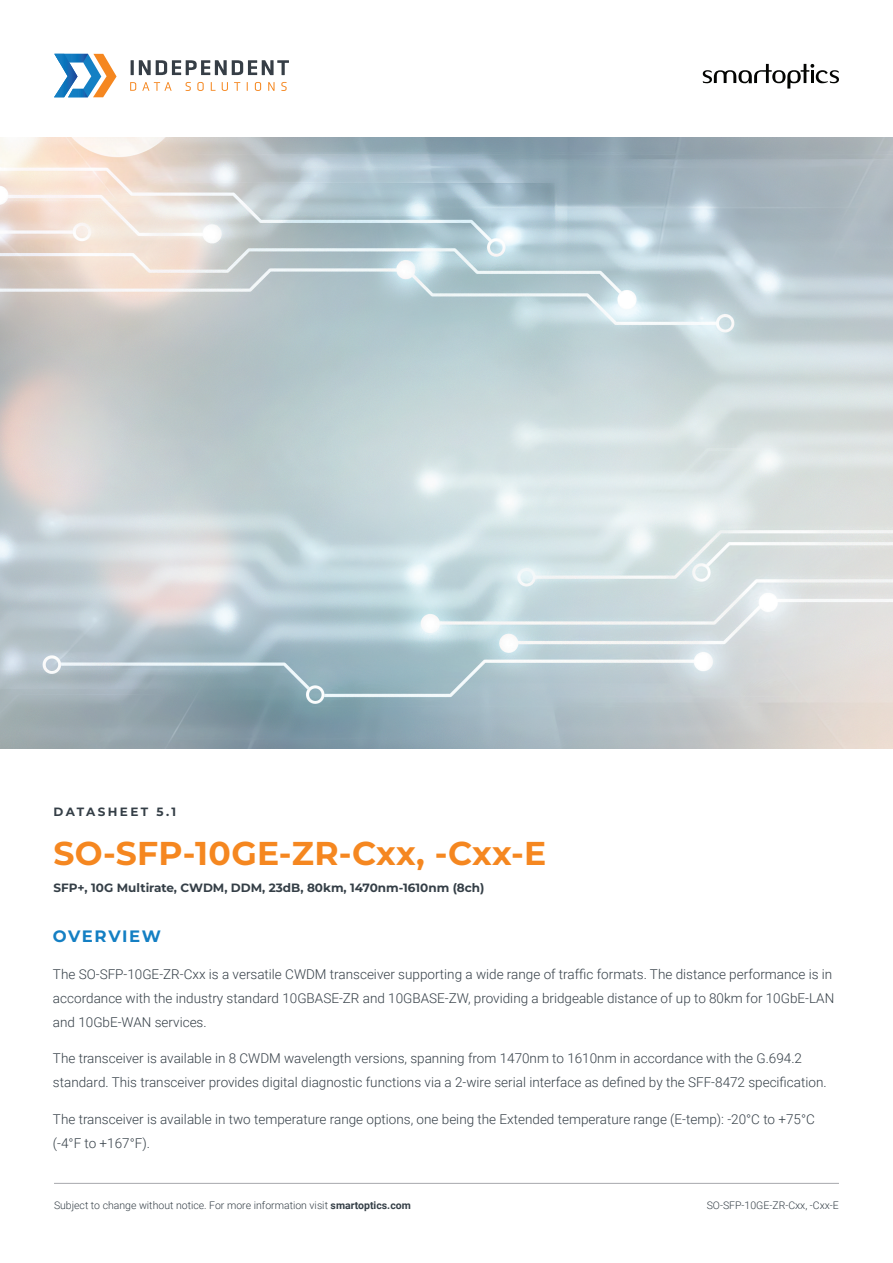
<style>
.page{position:relative;width:893px;height:1263px;background:#fff}
.page>*{position:absolute;margin:0;border:0;box-sizing:border-box;transform-origin:0 0}
.t1{font:700 33px "Montserrat";letter-spacing:.01em;color:#f58720}
.t2{font:700 16.5px "Montserrat";letter-spacing:.09em;color:#147fc3}
.t3{font:300 13.5px/24px "Roboto";color:#353f47}
.t4{font:700 12px "Montserrat";color:#353f47}
.t5{font:700 12px "Montserrat";letter-spacing:.2em;color:#353f47}
.t6{font:300 10.5px "Roboto";color:#353f47}
.s1{font-weight:700}
</style>
<div class="page">
<hr style="left:54px;top:1183px;width:785px;height:1px;background:#a8a9ad">
<svg style="left:131px;top:60px;width:158px;height:15px"></svg>
<svg style="left:130px;top:82px;width:6px;height:9px"></svg>
<svg style="left:142px;top:82px;width:30px;height:9px"></svg>
<svg style="left:186px;top:82px;width:5px;height:9px"></svg>
<svg style="left:197px;top:82px;width:7px;height:9px"></svg>
<svg style="left:211px;top:82px;width:5px;height:9px"></svg>
<svg style="left:222px;top:82px;width:6px;height:9px"></svg>
<svg style="left:234px;top:82px;width:6px;height:9px"></svg>
<svg style="left:255px;top:82px;width:6px;height:9px"></svg>
<svg style="left:268px;top:82px;width:7px;height:9px"></svg>
<svg style="left:281px;top:82px;width:6px;height:9px"></svg>
<svg style="left:54px;top:54px;width:63px;height:43px"></svg>
<svg style="left:703px;top:64px;width:136px;height:25px"></svg>
<p class="t5" style="left:53px;top:803px;width:124px">DATASHEET 5.1</p>
<h1 class="t1" style="left:53px;top:829px;width:494px">SO-SFP-10GE-ZR-Cxx, -Cxx-E</h1>
<p class="t4" style="left:53px;top:879px;width:433px">SFP+, 10G Multirate, CWDM, DDM, 23dB, 80km, 1470nm-1610nm (8ch)</p>
<p class="t2" style="left:53px;top:924px;width:109px">OVERVIEW</p>
<p class="t3" style="left:53px;top:961px;width:783px">The SO-SFP-10GE-ZR-Cxx is a versatile CWDM transceiver supporting a wide range of traffic formats. The distance performance is in accordance with the industry standard 10GBASE-ZR and 10GBASE-ZW, providing a bridgeable distance of up to 80km for 10GbE-LAN and 10GbE-WAN services.</p>
<p class="t3" style="left:53px;top:1046px;width:775px">The transceiver is available in 8 CWDM wavelength versions, spanning from 1470nm to 1610nm in accordance with the G.694.2 standard. This transceiver provides digital diagnostic functions via a 2-wire serial interface as defined by the SFF-8472 specification.</p>
<p class="t3" style="left:53px;top:1107px;width:763px">The transceiver is available in two temperature range options, one being the Extended temperature range (E-temp): -20°C to +75°C (-4°F to +167°F).</p>
<p class="t6" style="left:54px;top:1198px;width:358px">Subject to change without notice. For more information visit <span class="s1">smartoptics.com</span></p>
<p class="t6" style="left:707px;top:1198px;width:134px">SO-SFP-10GE-ZR-Cxx, -Cxx-E</p>
</div>
